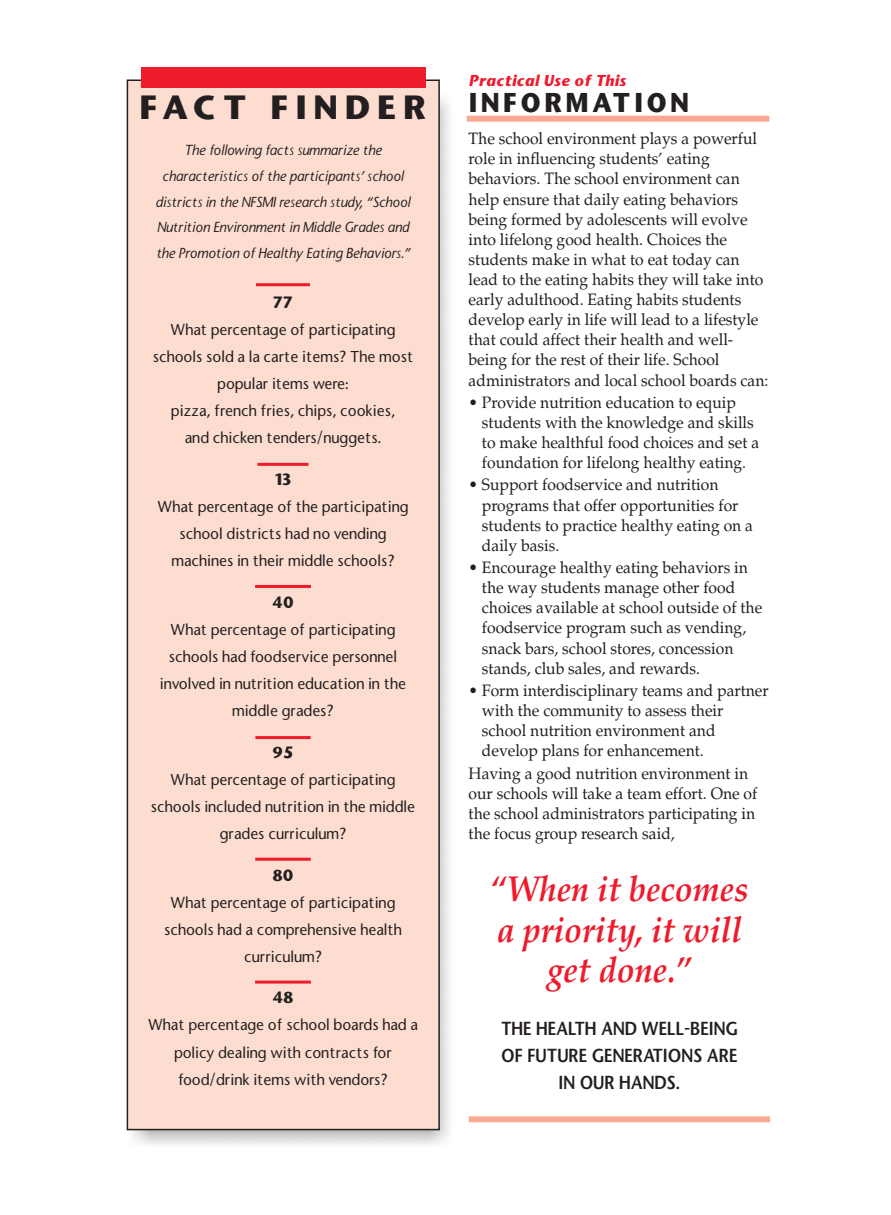
<style>
.page{position:relative;width:891px;height:1215px;background:#fff}
.page>*{position:absolute;margin:0;border:0;box-sizing:border-box;transform-origin:0 0}
.t1{font:italic 700 36px/40.5px "Palatino";color:#ee1b2c;text-align:center;scale:.9 1}
.t2{font:700 31.5px "Stone Sans";letter-spacing:.22em;color:#231f20}
.t3{font:700 25.5px "Stone Sans";letter-spacing:.15em;color:#231f20;scale:.95 1}
.t4{font:600 18px/27px "Stone Sans";color:#231f20;text-align:center;scale:.9 1}
.t5{font:16.5px/20.1px "Palatino";color:#231f20;scale:.95 1}
.t6{font:500 15px/27px "Stone Sans";color:#231f20;text-align:center;scale:.95 1}
.t7{font:italic 700 15px "Stone Sans";color:#ee1b2c}
.t8{font:italic 500 14.25px/25.5px "Stone Sans";color:#231f20;text-align:center;scale:.95 1}
.s1{font-weight:700;color:#fdddd0}
.s2{font-weight:700}
</style>
<div class="page">
<div style="left:127px;top:80px;width:312px;height:1050px;background:#fdddd0"></div>
<div style="left:127px;top:80px;width:313px;height:1050px;border:2px solid #231f20"></div>
<div style="left:141px;top:68px;width:285px;height:20px;background:#ee1b2c"></div>
<hr style="left:256px;top:283px;width:54px;height:3px;background:#ee1b2c">
<hr style="left:258px;top:463px;width:51px;height:3px;background:#ee1b2c">
<hr style="left:255px;top:585px;width:56px;height:3px;background:#ee1b2c">
<hr style="left:255px;top:736px;width:56px;height:3px;background:#ee1b2c">
<hr style="left:255px;top:858px;width:56px;height:3px;background:#ee1b2c">
<hr style="left:255px;top:981px;width:56px;height:3px;background:#ee1b2c">
<div style="left:467px;top:116px;width:302px;height:6px;background:#f8aa94"></div>
<div style="left:469px;top:1116px;width:301px;height:6px;background:#f8aa94"></div>
<h2 class="t2" style="left:140px;top:94px;width:288px">FACT FINDER</h2>
<p class="t8" style="left:156px;top:139px;width:270px">The following facts summarize the characteristics of the participants’ school districts in the NFSMI research study, “School Nutrition Environment in Middle Grades and the Promotion of Healthy Eating Behaviors.”</p>
<p class="t6" style="left:153px;top:291px;width:276px"><span class="s1">7</span><span class="s2">77</span><span class="s1">7<br></span>What percentage of participating schools sold a la carte items? The most popular items were:<br>pizza, french fries, chips, cookies,<br>and chicken tenders/nuggets.</p>
<p class="t6" style="left:158px;top:468px;width:266px"><span class="s1">7</span><span class="s2">13</span><span class="s1">7<br></span>What percentage of the participating school districts had no vending machines in their middle schools?</p>
<p class="t6" style="left:160px;top:590px;width:261px"><span class="s1">7</span><span class="s2">40</span><span class="s1">7<br></span>What percentage of participating schools had foodservice personnel involved in nutrition education in the middle grades?</p>
<p class="t6" style="left:151px;top:740px;width:280px"><span class="s1">7</span><span class="s2">95</span><span class="s1">7<br></span>What percentage of participating schools included nutrition in the middle grades curriculum?</p>
<p class="t6" style="left:164px;top:863px;width:252px"><span class="s1">7</span><span class="s2">80</span><span class="s1">7<br></span>What percentage of participating schools had a comprehensive health curriculum?</p>
<p class="t6" style="left:148px;top:986px;width:286px"><span class="s1">7</span><span class="s2">48</span><span class="s1">7<br></span>What percentage of school boards had a policy dealing with contracts for food/drink items with vendors?</p>
<p class="t7" style="left:469px;top:74px;width:159px">Practical Use of This</p>
<h3 class="t3" style="left:469px;top:92px;width:234px">INFORMATION</h3>
<p class="t5" style="left:469px;top:130px;width:317px">The school environment plays a powerful role in influencing students’ eating behaviors. The school environment can help ensure that daily eating behaviors being formed by adolescents will evolve into lifelong good health. Choices the students make in what to eat today can lead to the eating habits they will take into early adulthood. Eating habits students develop early in life will lead to a lifestyle that could affect their health and well&shy;being for the rest of their life. School administrators and local school boards can:</p>
<p class="t5" style="left:482px;top:394px;width:293px;text-indent:-13px">• Provide nutrition education to equip students with the knowledge and skills to make healthful food choices and set a foundation for lifelong healthy eating.</p>
<p class="t5" style="left:482px;top:477px;width:287px;text-indent:-13px">• Support foodservice and nutrition programs that offer opportunities for students to practice healthy eating on a daily basis.</p>
<p class="t5" style="left:482px;top:559px;width:297px;text-indent:-13px">• Encourage healthy eating behaviors in the way students manage other food choices available at school outside of the foodservice program such as vending, snack bars, school stores, concession stands, club sales, and rewards.</p>
<p class="t5" style="left:482px;top:682px;width:303px;text-indent:-13px">• Form interdisciplinary teams and partner with the community to assess their school nutrition environment and develop plans for enhancement.</p>
<p class="t5" style="left:469px;top:765px;width:305px">Having a good nutrition environment in our schools will take a team effort. One of the school administrators participating in the focus group research said,</p>
<h1 class="t1" style="left:490px;top:873px;width:289px">“When it becomes a priority, it will get done.”</h1>
<p class="t4" style="left:501px;top:1017px;width:264px">THE HEALTH AND WELL-BEING<br>OF FUTURE GENERATIONS ARE<br>IN OUR HANDS.</p>
</div>
